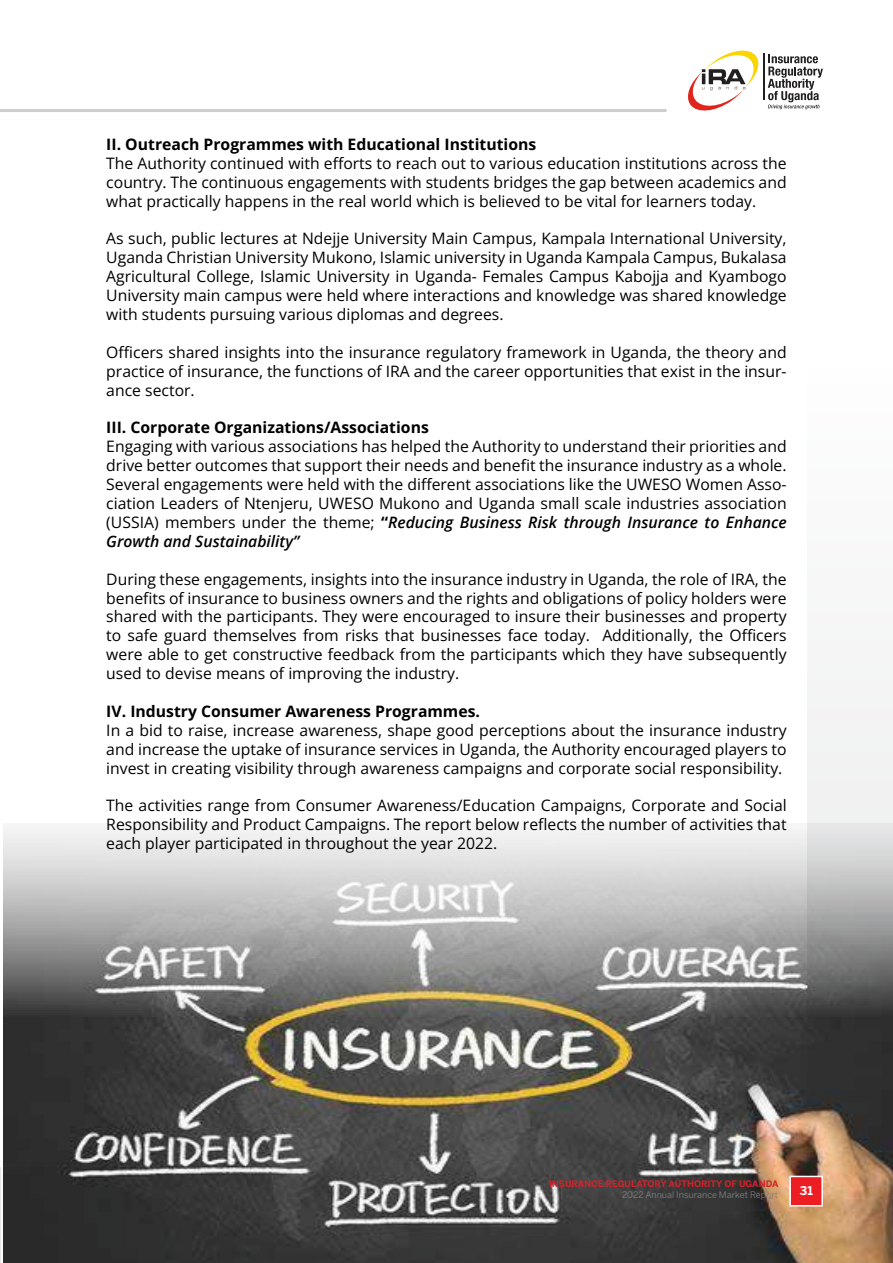
<style>
.page{position:relative;width:893px;height:1263px;background:#fff}
.page>*{position:absolute;margin:0;border:0;box-sizing:border-box;transform-origin:0 0}
.t1{font:15.75px/18.9px "Open Sans";color:#000;text-align:justify}
.t2{font:700 12px "Benton Sans";color:#fff}
.t3{font:700 9px "Benton Sans";color:#d2232a}
.t4{font:9px "Benton Sans";color:#808285}
.s1{font-weight:600;font-style:italic}
</style>
<div class="page">
<div style="left:807px;top:370px;width:86px;height:893px;background:#f8f9f9"></div>
<svg style="left:688px;top:50px;width:71px;height:61px"></svg>
<hr style="left:763px;top:54px;width:1px;height:46px;background:#211f1f">
<svg style="left:768px;top:54px;width:55px;height:55px"></svg>
<hr style="left:0;top:109px;width:666px;height:3px;background:#000">
<div style="left:2px;top:699px;width:891px;height:564px;background:#fff"></div>
<img style="left:3px;top:823px;width:890px;height:440px">
<div style="left:789px;top:1176px;width:34px;height:30px;background:#ed1d24;border:2px solid #fff"></div>
<p class="t1" style="left:106px;top:134px;width:682px;text-align:left">II. Outreach Programmes with Educational Institutions<br>The Authority continued with efforts to reach out to various education institutions across the country. The continuous engagements with students bridges the gap between academics and what practically happens in the real world which is believed to be vital for learners today.</p>
<p class="t1" style="left:106px;top:229px;width:682px">As such, public lectures at Ndejje University Main Campus, Kampala International University, Uganda Christian University Mukono, Islamic university in Uganda Kampala Campus, Bukalasa Agricultural College, Islamic University in Uganda- Females Campus Kabojja and Kyambogo University main campus were held where interactions and knowledge was shared knowledge with students pursuing various diplomas and degrees.</p>
<p class="t1" style="left:106px;top:342px;width:682px">Officers shared insights into the insurance regulatory framework in Uganda, the theory and practice of insurance, the functions of IRA and the career opportunities that exist in the insur&shy;ance sector.</p>
<p class="t1" style="left:106px;top:418px;width:682px;text-align:left">III. Corporate Organizations/Associations<br>Engaging with various associations has helped the Authority to understand their priorities and drive better outcomes that support their needs and benefit the insurance industry as a whole.<br>Several engagements were held with the different associations like the UWESO Women Asso&shy;ciation Leaders of Ntenjeru, UWESO Mukono and Uganda small scale industries association (USSIA) members under the theme; “<span class="s1">Reducing Business Risk through Insurance to Enhance Growth and Sustainability”</span></p>
<p class="t1" style="left:106px;top:569px;width:682px">During these engagements, insights into the insurance industry in Uganda, the role of IRA, the benefits of insurance to business owners and the rights and obligations of policy holders were shared with the participants. They were encouraged to insure their businesses and property to safe guard themselves from risks that businesses face today. Additionally, the Officers were able to get constructive feedback from the participants which they have subsequently used to devise means of improving the industry.</p>
<p class="t1" style="left:106px;top:701px;width:682px;text-align:left">IV. Industry Consumer Awareness Programmes.<br>In a bid to raise, increase awareness, shape good perceptions about the insurance industry and increase the uptake of insurance services in Uganda, the Authority encouraged players to invest in creating visibility through awareness campaigns and corporate social responsibility.</p>
<p class="t1" style="left:106px;top:796px;width:682px">The activities range from Consumer Awareness/Education Campaigns, Corporate and Social Responsibility and Product Campaigns. The report below reflects the number of activities that each player participated in throughout the year 2022.</p>
<p class="t3" style="left:549px;top:1178px;width:231px">INSURANCE REGULATORY AUTHORITY OF UGANDA</p>
<p class="t4" style="left:622px;top:1189px;width:158px">2022 Annual Insurance Market Report</p>
<p class="t2" style="left:800px;top:1183px;width:15px">31</p>
</div>
